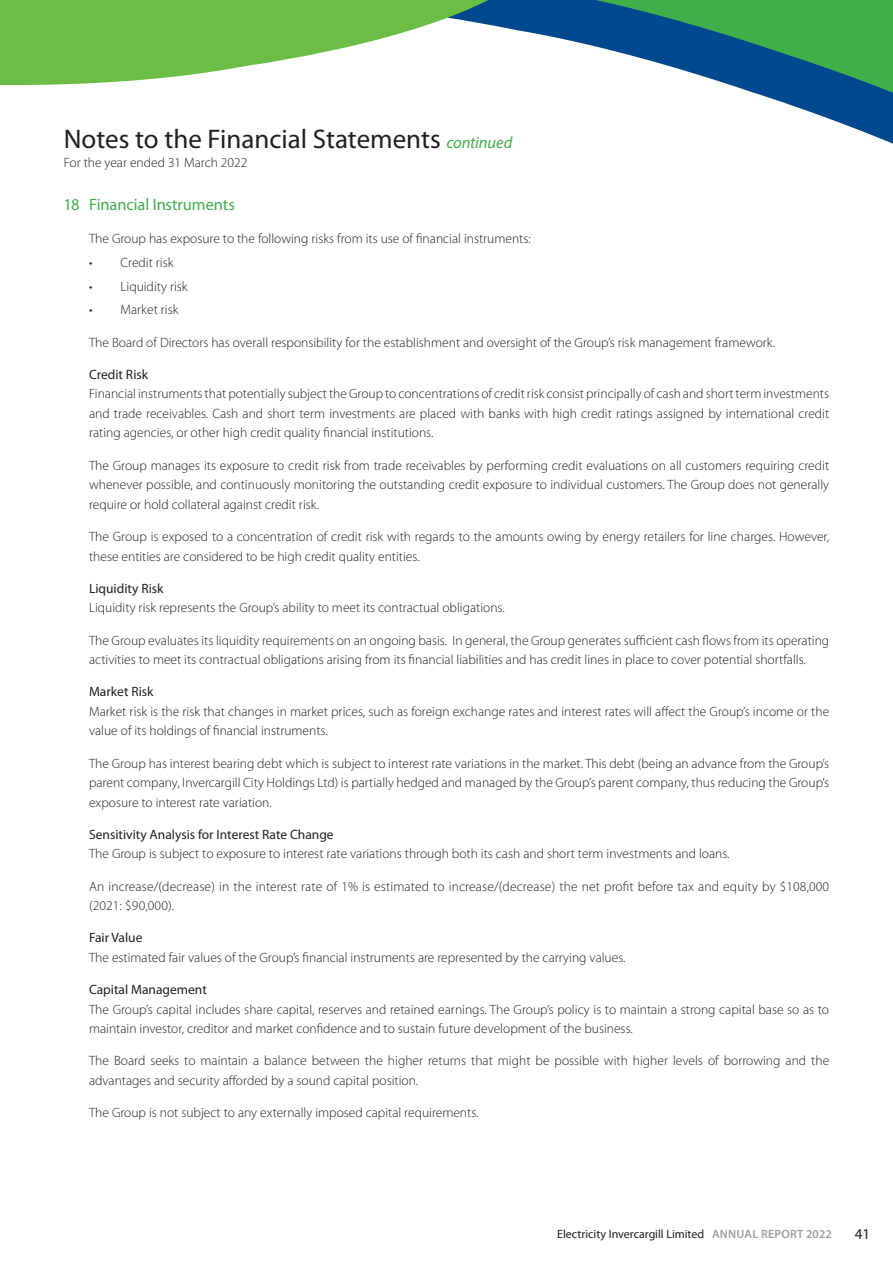
<style>
.page{position:relative;width:893px;height:1263px;background:#fff}
.page>*{position:absolute;margin:0;border:0;box-sizing:border-box;transform-origin:0 0}
.t1{font:27px "Myriad Pro";color:#231f20}
.Tab_x1{font:16.5px "Myriad Pro";letter-spacing:-.005em;color:#40ae49}
.t2{font:15px "Myriad Pro";color:#231f20}
.Tab_x1-2{font:300 13.5px/19.5px "Myriad Pro";color:#231f20}
.Tab_x1-3{font:13.5px "Myriad Pro";color:#231f20}
.Tab_x_2{font:300 13.5px "Myriad Pro";color:#231f20}
.Notes_Bottom{font:300 13.5px "Myriad Pro";color:#231f20}
.t3{font:12px "Myriad Pro";color:#231f20}
.s1{font-style:italic;font-size:16.5px;color:#40ae49}
.s2{font-weight:600;color:#9d9fa2}
</style>
<div class="page">
<svg style="left:511px;top:0;width:382px;height:144px"></svg>
<svg style="left:530px;top:0;width:363px;height:98px"></svg>
<svg style="left:0;top:0;width:511px;height:85px"></svg>
<p class="t1" style="left:64px;top:122px;width:450px">Notes to the Financial Statements <span class="s1">continued</span></p>
<p class="Notes_Bottom" style="left:64px;top:155px;width:185px">For the year ended 31 March 2022</p>
<p class="Tab_x1" style="left:64px;top:194px;width:173px">18 Financial Instruments</p>
<p class="Tab_x1-2" style="left:89px;top:229px;width:443px">The Group has exposure to the following risks from its use of financial instruments:</p>
<p class="Tab_x_2" style="left:89px;top:254px;width:86px">• Credit risk</p>
<p class="Tab_x_2" style="left:89px;top:278px;width:100px">• Liquidity risk</p>
<p class="Tab_x_2" style="left:89px;top:302px;width:91px">• Market risk</p>
<p class="Tab_x1-2" style="left:89px;top:332px;width:688px">The Board of Directors has overall responsibility for the establishment and oversight of the Group’s risk management framework.</p>
<p class="Tab_x1-3" style="left:89px;top:366px;width:61px">Credit Risk</p>
<p class="Tab_x1-2" style="left:89px;top:384px;width:742px;text-align:justify">Financial instruments that potentially subject the Group to concentrations of credit risk consist principally of cash and short term investments and trade receivables. Cash and short term investments are placed with banks with high credit ratings assigned by international credit rating agencies, or other high credit quality financial institutions.</p>
<p class="Tab_x1-2" style="left:89px;top:455px;width:742px;text-align:justify">The Group manages its exposure to credit risk from trade receivables by performing credit evaluations on all customers requiring credit whenever possible, and continuously monitoring the outstanding credit exposure to individual customers. The Group does not generally require or hold collateral against credit risk.</p>
<p class="Tab_x1-2" style="left:89px;top:527px;width:742px">The Group is exposed to a concentration of credit risk with regards to the amounts owing by energy retailers for line charges. However, these entities are considered to be high credit quality entities.</p>
<p class="Tab_x1-3" style="left:89px;top:580px;width:76px">Liquidity Risk</p>
<p class="Tab_x1-2" style="left:89px;top:598px;width:417px">Liquidity risk represents the Group’s ability to meet its contractual obligations.</p>
<p class="Tab_x1-2" style="left:89px;top:630px;width:742px">The Group evaluates its liquidity requirements on an ongoing basis. In general, the Group generates sufficient cash flows from its operating activities to meet its contractual obligations arising from its financial liabilities and has credit lines in place to cover potential shortfalls.</p>
<p class="Tab_x1-3" style="left:89px;top:683px;width:66px">Market Risk</p>
<p class="Tab_x1-2" style="left:89px;top:701px;width:742px">Market risk is the risk that changes in market prices, such as foreign exchange rates and interest rates will affect the Group’s income or the value of its holdings of financial instruments.</p>
<p class="Tab_x1-2" style="left:89px;top:753px;width:742px;text-align:justify">The Group has interest bearing debt which is subject to interest rate variations in the market. This debt (being an advance from the Group’s parent company, Invercargill City Holdings Ltd) is partially hedged and managed by the Group’s parent company, thus reducing the Group’s exposure to interest rate variation.</p>
<p class="Tab_x1-3" style="left:89px;top:826px;width:246px">Sensitivity Analysis for Interest Rate Change</p>
<p class="Tab_x1-2" style="left:89px;top:844px;width:642px">The Group is subject to exposure to interest rate variations through both its cash and short term investments and loans.</p>
<p class="Tab_x1-2" style="left:89px;top:876px;width:742px">An increase/(decrease) in the interest rate of 1% is estimated to increase/(decrease) the net profit before tax and equity by $108,000 (2021: $90,000).</p>
<p class="Tab_x1-3" style="left:89px;top:929px;width:55px">Fair Value</p>
<p class="Tab_x1-2" style="left:89px;top:947px;width:538px">The estimated fair values of the Group’s financial instruments are represented by the carrying values.</p>
<p class="Tab_x1-3" style="left:89px;top:981px;width:119px">Capital Management</p>
<p class="Tab_x1-2" style="left:89px;top:999px;width:742px">The Group’s capital includes share capital, reserves and retained earnings. The Group’s policy is to maintain a strong capital base so as to maintain investor, creditor and market confidence and to sustain future development of the business.</p>
<p class="Tab_x1-2" style="left:89px;top:1051px;width:742px">The Board seeks to maintain a balance between the higher returns that might be possible with higher levels of borrowing and the advantages and security afforded by a sound capital position.</p>
<p class="Tab_x1-2" style="left:89px;top:1103px;width:391px">The Group is not subject to any externally imposed capital requirements.</p>
<p class="t3" style="left:557px;top:1226px;width:276px">Electricity Invercargill Limited <span class="s2">ANNUAL REPORT 2022</span></p>
<p class="t2" style="left:855px;top:1224px;width:17px">41</p>
</div>
